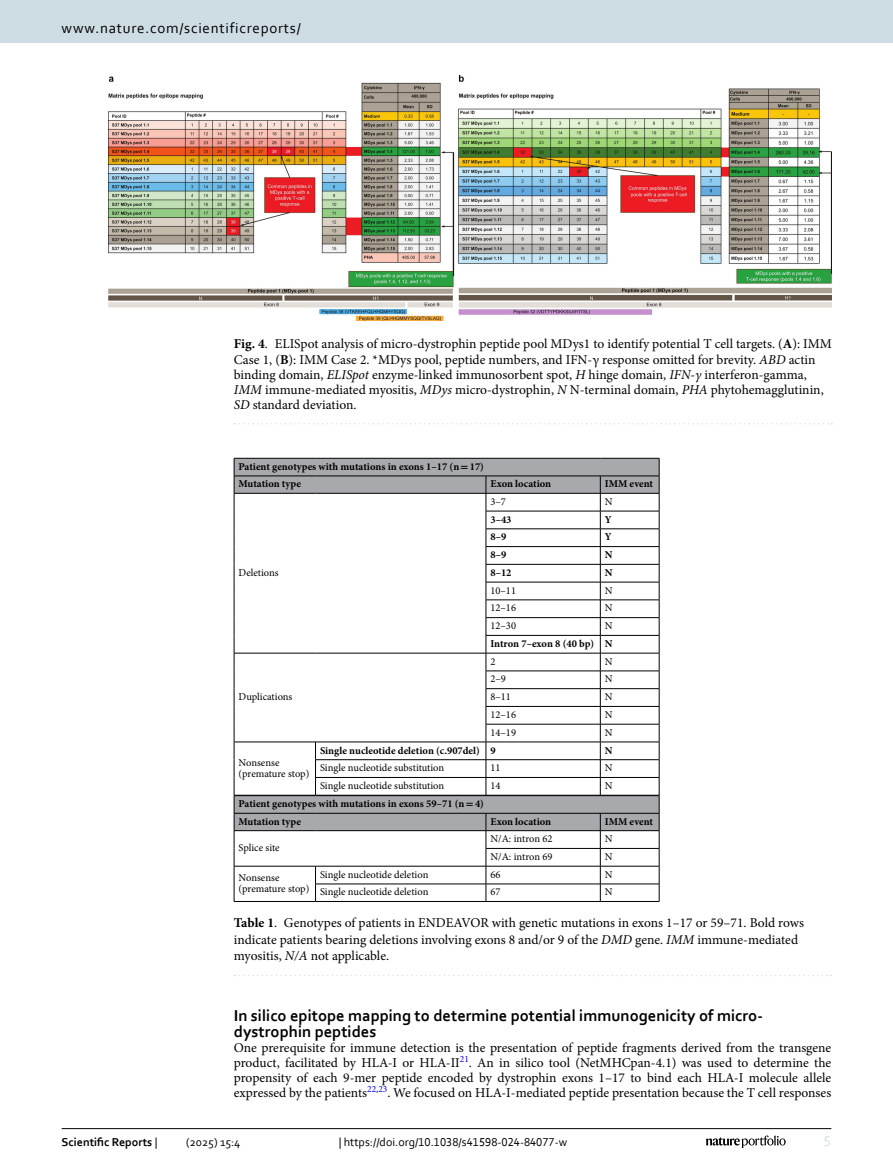
<style>
.page{position:relative;width:893px;height:1174px;background:#fff}
.page>*{position:absolute;margin:0;border:0;box-sizing:border-box;transform-origin:0 0}
.Head_1{font:700 16.5px/16.5px "Corbel";color:#000}
.t1{font:15px "Corbel";letter-spacing:.05em;color:#000}
.t2{font:15px "Corbel";color:#d9e4eb}
.Figure_Caption{font:13.5px/15px "Minion Pro";color:#000}
.Body_Text{font:13.5px/15px "Minion Pro";color:#000;text-align:justify}
.Table_Caption{font:13.5px/16.5px "Minion Pro";color:#000}
.t3{font:12px "Corbel";color:#000}
.t4{font:700 12px "Corbel";color:#000}
.Table_Body{font:10.5px "Minion Pro";color:#000}
.Table_Head{font:700 10.5px "Minion Pro";letter-spacing:-.005em;color:#000}
.Table_Body-2{font:700 10.5px "Minion Pro";color:#000}
.s1{font-weight:700}
.s2{font-style:italic}
.s3{font-family:"STIX"}
.s4{font-weight:400}
</style>
<div class="page">
<hr style="left:234px;top:901px;width:82px;height:1px;background:#000">
<hr style="left:316px;top:901px;width:170px;height:1px;background:#000">
<hr style="left:486px;top:901px;width:114px;height:1px;background:#000">
<svg style="left:234px;top:458px;width:426px;height:443px"></svg>
<hr style="left:600px;top:901px;width:59px;height:1px;background:#000">
<svg style="left:235px;top:975px;width:597px;height:1px"></svg>
<img style="left:109px;top:76px;width:722px;height:245px">
<svg style="left:235px;top:423px;width:597px;height:1px"></svg>
<hr style="left:62px;top:1128px;width:769px;height:1px;background:#000">
<svg style="left:706px;top:1135px;width:80px;height:12px"></svg>
<div style="left:0;top:0;width:893px;height:43px;background:#cedde4"></div>
<p class="t1" style="left:62px;top:18px;width:241px">www.nature.com/scientificreports/</p>
<p class="Figure_Caption" style="left:234px;top:337px;width:599px"><span class="s1">Fig. 4</span>. ELISpot analysis of micro-dystrophin peptide pool MDys1 to identify potential T cell targets. (<span class="s1">A</span>): IMM Case 1, (<span class="s1">B</span>): IMM Case 2. *MDys pool, peptide numbers, and IFN-γ response omitted for brevity. <span class="s2">ABD</span> actin binding domain, <span class="s2">ELISpot</span> enzyme-linked immunosorbent spot, <span class="s2">H</span> hinge domain, <span class="s2">IFN-γ</span> interferon-gamma, <span class="s2">IMM</span> immune-mediated myositis, <span class="s2">MDys</span> micro-dystrophin, <span class="s2">N</span> N-terminal domain, <span class="s2">PHA</span> phytohemagglutinin, <span class="s2">SD</span> standard deviation.</p>
<p class="Table_Head" style="left:239px;top:459px;width:247px">Patient genotypes with mutations in exons 1–17 (n<span class="s3">=</span>17)</p>
<p class="Table_Head" style="left:239px;top:476px;width:64px">Mutation type</p>
<p class="Table_Head" style="left:490px;top:476px;width:62px">Exon location</p>
<p class="Table_Head" style="left:605px;top:476px;width:50px">IMM event</p>
<p class="Table_Body" style="left:239px;top:565px;width:42px">Deletions</p>
<p class="Table_Body" style="left:239px;top:690px;width:55px">Duplications</p>
<p class="Table_Body" style="left:490px;top:494px;width:17px">3–7</p>
<p class="Table_Body" style="left:605px;top:494px;width:9px">N</p>
<p class="Table_Body-2" style="left:490px;top:512px;width:23px">3–43</p>
<p class="Table_Body-2" style="left:605px;top:512px;width:8px">Y</p>
<p class="Table_Body-2" style="left:490px;top:529px;width:17px">8–9</p>
<p class="Table_Body-2" style="left:605px;top:529px;width:8px">Y</p>
<p class="Table_Body-2" style="left:490px;top:547px;width:17px">8–9</p>
<p class="Table_Body-2" style="left:605px;top:547px;width:9px">N</p>
<p class="Table_Body-2" style="left:490px;top:565px;width:23px">8–12</p>
<p class="Table_Body-2" style="left:605px;top:565px;width:9px">N</p>
<p class="Table_Body" style="left:490px;top:583px;width:27px">10–11</p>
<p class="Table_Body" style="left:605px;top:583px;width:9px">N</p>
<p class="Table_Body" style="left:490px;top:601px;width:27px">12–16</p>
<p class="Table_Body" style="left:605px;top:601px;width:9px">N</p>
<p class="Table_Body" style="left:490px;top:619px;width:27px">12–30</p>
<p class="Table_Body" style="left:605px;top:619px;width:9px">N</p>
<p class="Table_Body-2" style="left:490px;top:636px;width:105px">Intron 7–exon 8 (40 bp)</p>
<p class="Table_Body-2" style="left:605px;top:636px;width:9px">N</p>
<p class="Table_Body" style="left:490px;top:654px;width:7px">2</p>
<p class="Table_Body" style="left:605px;top:654px;width:9px">N</p>
<p class="Table_Body" style="left:490px;top:672px;width:17px">2–9</p>
<p class="Table_Body" style="left:605px;top:672px;width:9px">N</p>
<p class="Table_Body" style="left:490px;top:690px;width:22px">8–11</p>
<p class="Table_Body" style="left:605px;top:690px;width:9px">N</p>
<p class="Table_Body" style="left:490px;top:707px;width:27px">12–16</p>
<p class="Table_Body" style="left:605px;top:707px;width:9px">N</p>
<p class="Table_Body" style="left:490px;top:725px;width:27px">14–19</p>
<p class="Table_Body" style="left:605px;top:725px;width:9px">N</p>
<p class="Table_Body-2" style="left:320px;top:742px;width:161px">Single nucleotide deletion (c.907del)</p>
<p class="Table_Body-2" style="left:490px;top:742px;width:7px">9</p>
<p class="Table_Body-2" style="left:605px;top:742px;width:9px">N</p>
<p class="Table_Body" style="left:320px;top:761px;width:126px">Single nucleotide substitution</p>
<p class="Table_Body" style="left:490px;top:761px;width:12px">11</p>
<p class="Table_Body" style="left:605px;top:761px;width:9px">N</p>
<p class="Table_Body" style="left:320px;top:778px;width:126px">Single nucleotide substitution</p>
<p class="Table_Body" style="left:490px;top:778px;width:12px">14</p>
<p class="Table_Body" style="left:605px;top:778px;width:9px">N</p>
<p class="Table_Head" style="left:239px;top:796px;width:247px">Patient genotypes with mutations in exons 59–71 (n<span class="s3">=</span>4)</p>
<p class="Table_Head" style="left:239px;top:814px;width:64px">Mutation type</p>
<p class="Table_Head" style="left:490px;top:814px;width:62px">Exon location</p>
<p class="Table_Head" style="left:605px;top:814px;width:50px">IMM event</p>
<p class="Table_Body" style="left:239px;top:840px;width:43px">Splice site</p>
<p class="Table_Body" style="left:239px;top:755px;width:42px">Nonsense</p>
<p class="Table_Body" style="left:239px;top:766px;width:72px">(premature stop)</p>
<p class="Table_Body" style="left:490px;top:832px;width:64px">N/A: intron 62</p>
<p class="Table_Body" style="left:605px;top:832px;width:9px">N</p>
<p class="Table_Body" style="left:490px;top:849px;width:64px">N/A: intron 69</p>
<p class="Table_Body" style="left:605px;top:849px;width:9px">N</p>
<p class="Table_Body" style="left:320px;top:867px;width:110px">Single nucleotide deletion</p>
<p class="Table_Body" style="left:490px;top:867px;width:12px">66</p>
<p class="Table_Body" style="left:605px;top:867px;width:9px">N</p>
<p class="Table_Body" style="left:320px;top:885px;width:110px">Single nucleotide deletion</p>
<p class="Table_Body" style="left:490px;top:885px;width:12px">67</p>
<p class="Table_Body" style="left:605px;top:885px;width:9px">N</p>
<p class="Table_Caption" style="left:234px;top:914px;width:572px"><span class="s1">Table 1</span>. Genotypes of patients in ENDEAVOR with genetic mutations in exons 1–17 or 59–71. Bold rows indicate patients bearing deletions involving exons 8 and/or 9 of the <span class="s2">DMD</span> gene. <span class="s2">IMM</span> immune-mediated myositis, <span class="s2">N/A</span> not applicable.</p>
<p class="Table_Body" style="left:239px;top:870px;width:42px">Nonsense</p>
<p class="Table_Body" style="left:239px;top:881px;width:72px">(premature stop)</p>
<p class="Head_1" style="left:234px;top:1006px;width:531px">In silico epitope mapping to determine potential immunogenicity of micro&shy;dystrophin peptides</p>
<p class="Body_Text" style="left:234px;top:1040px;width:599px">One prerequisite for immune detection is the presentation of peptide fragments derived from the transgene product, facilitated by HLA-I or HLA-II<sup>21</sup>. An in silico tool (NetMHCpan-4.1) was used to determine the propensity of each 9-mer peptide encoded by dystrophin exons 1–17 to bind each HLA-I molecule allele expressed by the patients<sup>22</sup><sup>,</sup><sup>23</sup>. We focused on HLA-I-mediated peptide presentation because the T cell responses</p>
<p class="t4" style="left:62px;top:1134px;width:97px">Scientific Reports <span class="s4">|</span></p>
<p class="t3" style="left:186px;top:1134px;width:56px">(2025) 15:4</p>
<p class="t3" style="left:339px;top:1134px;width:230px">| https://doi.org/10.1038/s41598-024-84077-w</p>
<p class="t2" style="left:824px;top:1132px;width:9px">5</p>
</div>
